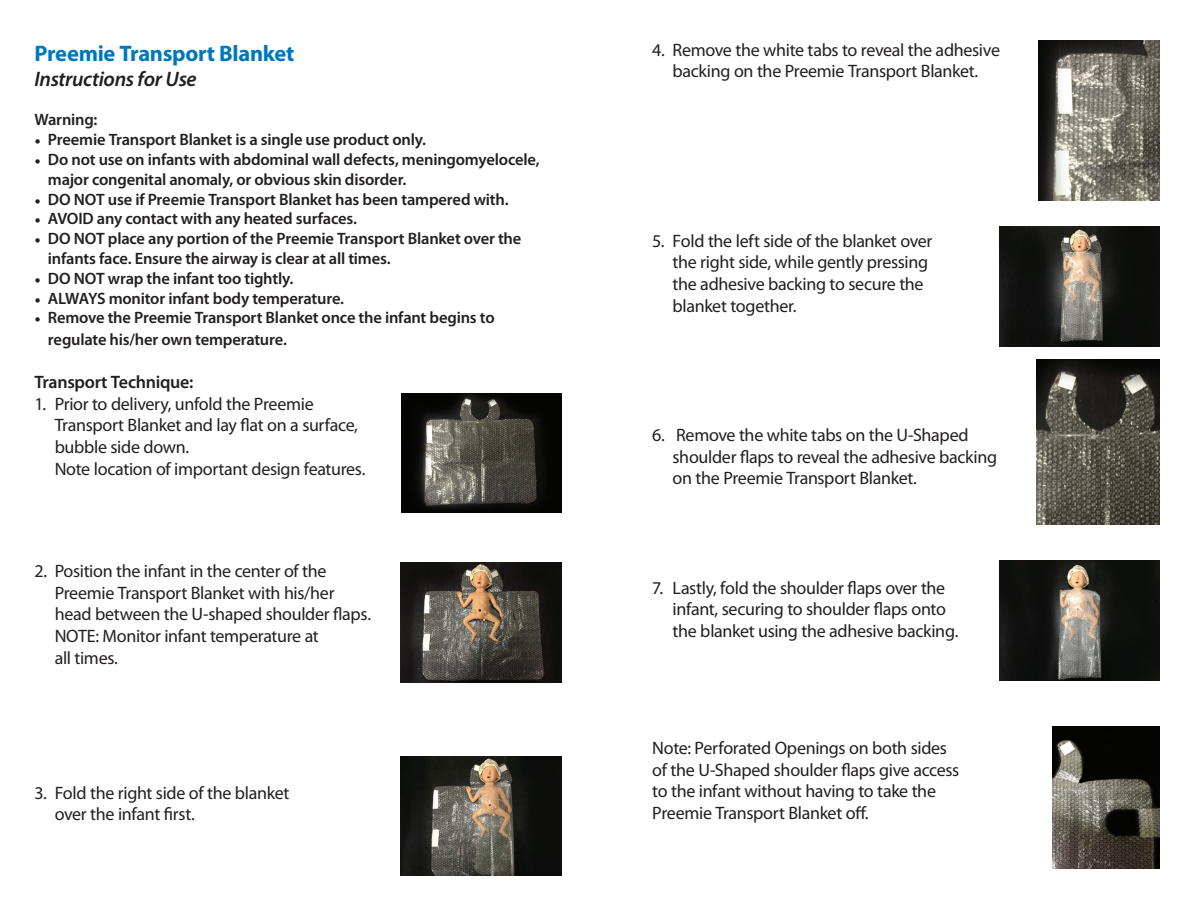
<style>
.page{position:relative;width:1188px;height:918px;background:#fff}
.page>*{position:absolute;margin:0;border:0;box-sizing:border-box;transform-origin:0 0}
.t1{font:700 22.5px "Myriad Pro";letter-spacing:-.015em;color:#0077bd}
.t2{font:italic 600 21px "Myriad Pro";letter-spacing:-.02em;color:#231f20}
.t3{font:18px/21.6px "Myriad Pro";letter-spacing:-.02em;color:#231f20}
.t4{font:600 18px "Myriad Pro";letter-spacing:-.02em;color:#231f20}
.t5{font:600 16.5px/19.8px "Myriad Pro";letter-spacing:-.015em;color:#231f20}
.s1{font-family:"Minion Pro";font-weight:400}
</style>
<div class="page">
<img style="left:402px;top:393px;width:159px;height:120px">
<img style="left:401px;top:563px;width:160px;height:119px">
<img style="left:401px;top:756px;width:160px;height:120px">
<img style="left:1039px;top:40px;width:121px;height:161px">
<img style="left:999px;top:226px;width:161px;height:120px">
<img style="left:1037px;top:360px;width:123px;height:164px">
<img style="left:999px;top:561px;width:161px;height:119px">
<img style="left:1053px;top:726px;width:107px;height:143px">
<p class="t1" style="left:34px;top:38px;width:262px">Preemie Transport Blanket</p>
<p class="t2" style="left:34px;top:65px;width:164px">Instructions for Use</p>
<p class="t5" style="left:34px;top:110px;width:65px">Warning:</p>
<p class="t5" style="left:34px;top:129px;width:393px"><span class="s1">•</span> Preemie Transport Blanket is a single use product only.</p>
<p class="t5" style="left:48px;top:149px;width:493px;text-indent:-14px"><span class="s1">•</span> Do not use on infants with abdominal wall defects, meningomyelocele, major congenital anomaly, or obvious skin disorder.</p>
<p class="t5" style="left:34px;top:189px;width:476px"><span class="s1">•</span> DO NOT use if Preemie Transport Blanket has been tampered with.</p>
<p class="t5" style="left:34px;top:209px;width:324px"><span class="s1">•</span> AVOID any contact with any heated surfaces.</p>
<p class="t5" style="left:48px;top:228px;width:475px;text-indent:-14px"><span class="s1">•</span> DO NOT place any portion of the Preemie Transport Blanket over the infants face. Ensure the airway is clear at all times.</p>
<p class="t5" style="left:34px;top:268px;width:260px"><span class="s1">•</span> DO NOT wrap the infant too tightly.</p>
<p class="t5" style="left:34px;top:288px;width:311px"><span class="s1">•</span> ALWAYS monitor infant body temperature.</p>
<p class="t5" style="left:48px;top:307px;width:448px;line-height:21.6px;text-indent:-14px"><span class="s1">•</span> Remove the Preemie Transport Blanket once the infant begins to regulate his/her own temperature.</p>
<p class="t4" style="left:34px;top:371px;width:160px">Transport Technique:</p>
<p class="t3" style="left:55px;top:393px;width:312px;text-indent:-20px">1. Prior to delivery, unfold the Preemie Transport Blanket and lay flat on a surface, bubble side down.<br>Note location of important design features.</p>
<p class="t3" style="left:55px;top:560px;width:318px;text-indent:-20px">2. Position the infant in the center of the Preemie Transport Blanket with his/her head between the U-shaped shoulder flaps.<br>NOTE: Monitor infant temperature at<br>all times.</p>
<p class="t3" style="left:55px;top:781px;width:236px;text-indent:-20px">3. Fold the right side of the blanket over the infant first.</p>
<p class="t3" style="left:652px;top:39px;width:349px;text-align:center">4. Remove the white tabs to reveal the adhesive backing on the Preemie Transport Blanket.</p>
<p class="t3" style="left:673px;top:230px;width:261px;text-indent:-20px">5. Fold the left side of the blanket over the right side, while gently pressing the adhesive backing to secure the blanket together.</p>
<p class="t3" style="left:673px;top:424px;width:326px;text-indent:-20px">6. Remove the white tabs on the U-Shaped shoulder flaps to reveal the adhesive backing on the Preemie Transport Blanket.</p>
<p class="t3" style="left:673px;top:577px;width:287px;text-indent:-20px">7. Lastly, fold the shoulder flaps over the infant, securing to shoulder flaps onto the blanket using the adhesive backing.</p>
<p class="t3" style="left:652px;top:737px;width:309px">Note: Perforated Openings on both sides of the U-Shaped shoulder flaps give access to the infant without having to take the Preemie Transport Blanket off.</p>
</div>
